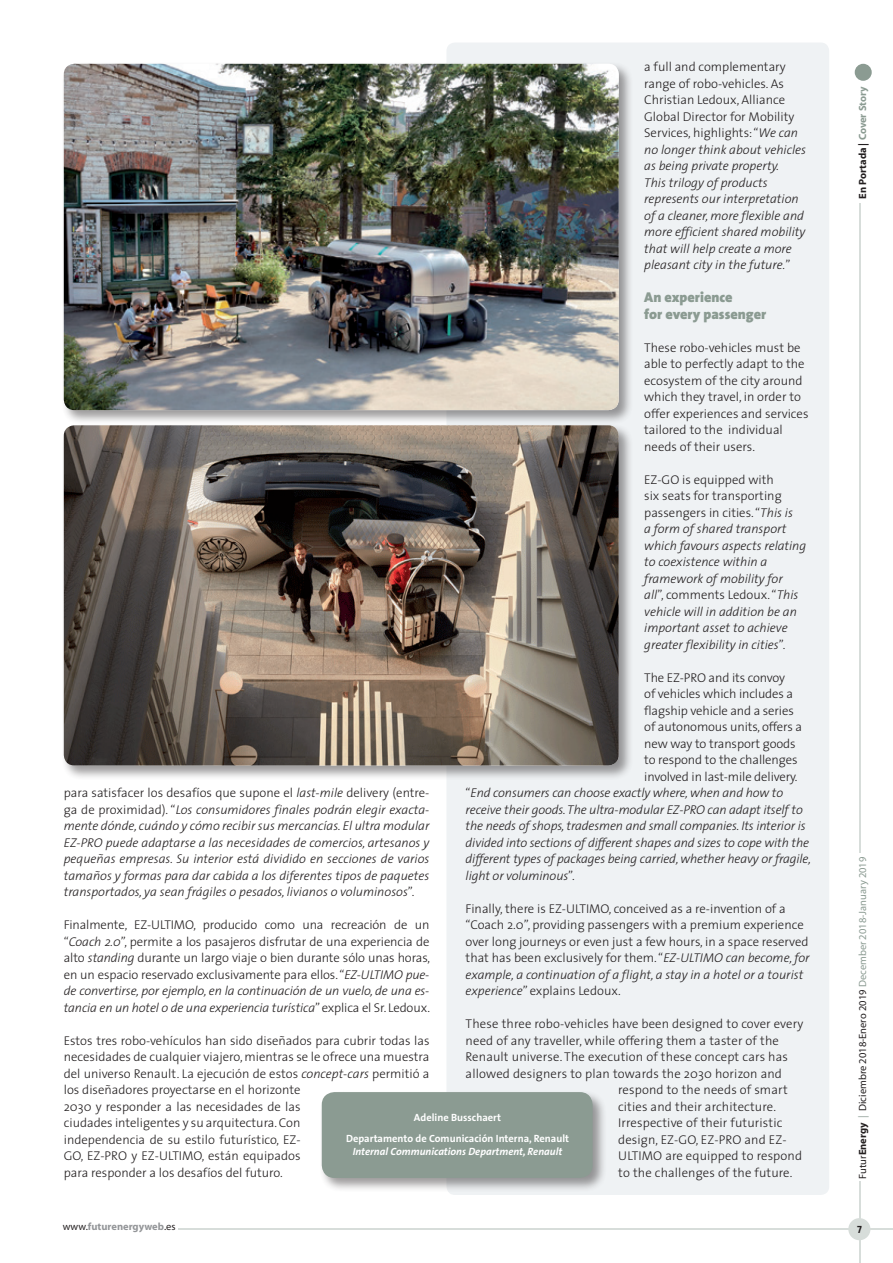
<style>
.page{position:relative;width:893px;height:1263px;background:#fff}
.page>*{position:absolute;margin:0;border:0;box-sizing:border-box;transform-origin:0 0}
.Ladillo_Texto{font:900 14.25px "The Sans";color:#8b9b92}
.Texto_ingles{font:300 12.75px/16.5px "The Sans";color:#231f20}
.Texto_ingles-2{font:italic 300 12.75px/16.5px "The Sans";letter-spacing:-.005em;color:#231f20}
.Texto{font:300 12.75px/16.5px "The Sans";color:#231f20;text-align:justify}
.Texto-2{font:italic 300 12.75px/16.5px "The Sans";color:#231f20;text-align:justify}
.t1{font:700 10.5px/12.6px "The Sans";color:#fff;text-align:center}
.t2{font:10.5px "Myriad";color:#231f20}
.t3{font:700 10.5px "Myriad";color:#939598}
.t4{font:700 10.5px "Myriad";color:#231f20}
.t5{font:10.5px "The Sans Bold Caps";color:#231f20}
.s1{font-style:normal}
.s2{font-style:italic}
.s3{color:#8b9b92}
.s4{font-weight:700}
.s5{font-weight:400;color:#231f20}
</style>
<div class="page">
<div style="left:855px;top:64px;width:17px;height:17px;background:#8b9b92;border-radius:50%"></div>
<hr style="left:860px;top:203px;width:1px;height:649px;background:#d7ddda">
<div style="left:446px;top:43px;width:383px;height:1152px;background:#eff2f4;border-radius:9px"></div>
<div style="left:61px;top:61px;width:572px;height:364px;background:#231f20;opacity:.45"></div>
<img style="left:64px;top:64px;width:555px;height:346px">
<div style="left:61px;top:423px;width:572px;height:357px;background:#231f20;opacity:.45"></div>
<img style="left:64px;top:425px;width:555px;height:340px">
<div style="left:319px;top:1089px;width:288px;height:103px;background:#231f20;opacity:.45"></div>
<div style="left:322px;top:1092px;width:271px;height:86px;background:#8b9b92;border-radius:13px"></div>
<hr style="left:178px;top:1228px;width:715px;height:2px;background:#d7ddda">
<hr style="left:859px;top:1181px;width:1px;height:82px;background:#d7ddda">
<div style="left:848px;top:1218px;width:22px;height:22px;background:#d7ddda;border-radius:50%"></div>
<p class="Texto_ingles-2" style="left:644px;top:58px;width:163px"><span class="s1">a full and complementary range of robo-vehicles. As<br>Christian Ledoux, Alliance<br>Global Director for Mobility<br>Services, highlights: “</span>We can no longer think about vehicles as being private property.<br>This trilogy of products represents our interpretation of a cleaner, more flexible and more efficient shared mobility that will help create a more pleasant city in the future.<span class="s1">”</span></p>
<p class="Ladillo_Texto" style="left:644px;top:285px;width:90px">An experience</p>
<p class="Ladillo_Texto" style="left:644px;top:302px;width:124px">for every passenger</p>
<p class="Texto_ingles" style="left:644px;top:339px;width:166px">These robo-vehicles must be able to perfectly adapt to the ecosystem of the city around which they travel, in order to offer experiences and services tailored to the individual needs of their users.</p>
<p class="Texto_ingles-2" style="left:644px;top:471px;width:164px"><span class="s1">EZ-GO is equipped with<br>six seats for transporting passengers in cities. “</span>This is<br>a form of shared transport which favours aspects relating to coexistence within a framework of mobility for<br>all<span class="s1">”, comments Ledoux. “</span>This vehicle will in addition be an important asset to achieve greater flexibility in cities<span class="s1">”.</span></p>
<p class="Texto_ingles" style="left:644px;top:669px;width:142px">The EZ-PRO and its convoy</p>
<p class="Texto_ingles" style="left:644px;top:685px;width:150px">of vehicles which includes a</p>
<p class="Texto_ingles" style="left:644px;top:702px;width:151px">flagship vehicle and a series</p>
<p class="Texto_ingles" style="left:644px;top:718px;width:160px">of autonomous units, offers a</p>
<p class="Texto_ingles" style="left:644px;top:735px;width:153px">new way to transport goods</p>
<p class="Texto_ingles" style="left:644px;top:751px;width:155px">to respond to the challenges</p>
<p class="Texto_ingles" style="left:644px;top:768px;width:155px">involved in last-mile delivery.</p>
<p class="Texto_ingles-2" style="left:466px;top:784px;width:319px"><span class="s1">“</span>End consumers can choose exactly where, when and how to</p>
<p class="Texto_ingles-2" style="left:466px;top:801px;width:339px">receive their goods. The ultra-modular EZ-PRO can adapt itself to</p>
<p class="Texto_ingles-2" style="left:466px;top:817px;width:341px">the needs of shops, tradesmen and small companies. Its interior is</p>
<p class="Texto_ingles-2" style="left:466px;top:834px;width:345px">divided into sections of different shapes and sizes to cope with the</p>
<p class="Texto_ingles-2" style="left:466px;top:850px;width:347px">different types of packages being carried, whether heavy or fragile,</p>
<p class="Texto_ingles-2" style="left:466px;top:867px;width:111px">light or voluminous<span class="s1">”.</span></p>
<p class="Texto_ingles" style="left:466px;top:900px;width:346px">Finally, there is EZ-ULTIMO, conceived as a re-invention of a “Coach 2.0”, providing passengers with a premium experience over long journeys or even just a few hours, in a space reserved that has been exclusively for them. “<span class="s2">EZ-ULTIMO can become, for example, a continuation of a flight, a stay in a hotel or a tourist experience</span>” explains Ledoux.</p>
<p class="Texto_ingles" style="left:466px;top:1015px;width:339px">These three robo-vehicles have been designed to cover every</p>
<p class="Texto_ingles" style="left:466px;top:1032px;width:315px">need of any traveller, while offering them a taster of the</p>
<p class="Texto_ingles" style="left:466px;top:1048px;width:324px">Renault universe. The execution of these concept cars has</p>
<p class="Texto_ingles" style="left:466px;top:1065px;width:318px">allowed designers to plan towards the 2030 horizon and</p>
<p class="Texto_ingles" style="left:618px;top:1081px;width:171px">respond to the needs of smart</p>
<p class="Texto_ingles" style="left:618px;top:1098px;width:159px">cities and their architecture.</p>
<p class="Texto_ingles" style="left:618px;top:1114px;width:166px">Irrespective of their futuristic</p>
<p class="Texto_ingles" style="left:618px;top:1131px;width:170px">design, EZ-GO, EZ-PRO and EZ-</p>
<p class="Texto_ingles" style="left:618px;top:1147px;width:185px">ULTIMO are equipped to respond</p>
<p class="Texto_ingles" style="left:618px;top:1164px;width:176px">to the challenges of the future.</p>
<p class="Texto-2" style="left:64px;top:784px;width:367px"><span class="s1">para satisfacer los desafíos que supone el</span> last-mile <span class="s1">delivery (entre&shy;ga de proximidad). “</span>Los consumidores finales podrán elegir exacta&shy;mente dónde, cuándo y cómo recibir sus mercancías. El ultra modular EZ-PRO puede adaptarse a las necesidades de comercios, artesanos y pequeñas empresas. Su interior está dividido en secciones de varios tamaños y formas para dar cabida a los diferentes tipos de paquetes transportados, ya sean frágiles o pesados, livianos o voluminosos<span class="s1">”.</span></p>
<p class="Texto" style="left:64px;top:916px;width:368px">Finalmente, EZ-ULTIMO, producido como una recreación de un “<span class="s2">Coach 2.0</span>”, permite a los pasajeros disfrutar de una experiencia de alto <span class="s2">standing</span> durante un largo viaje o bien durante sólo unas horas, en un espacio reservado exclusivamente para ellos. “<span class="s2">EZ-ULTIMO pue&shy;de convertirse, por ejemplo, en la continuación de un vuelo, de una es&shy;tancia en un hotel o de una experiencia turística</span>” explica el Sr. Ledoux.</p>
<p class="Texto" style="left:64px;top:1032px;width:367px;text-align:left">Estos tres robo-vehículos han sido diseñados para cubrir todas las necesidades de cualquier viajero, mientras se le ofrece una muestra del universo Renault. La ejecución de estos <span class="s2">concept-cars</span> permitió a los diseñadores proyectarse en el horizonte<br>2030 y responder a las necesidades de las<br>ciudades inteligentes y su arquitectura. Con<br>independencia de su estilo futurístico, EZ-<br>GO, EZ-PRO y EZ-ULTIMO, están equipados<br>para responder a los desafíos del futuro.</p>
<p class="t1" style="left:414px;top:1111px;width:89px">Adeline Busschaert</p>
<p class="t1" style="left:346px;top:1132px;width:225px">Departamento de Comunicación Interna, Renault<br><span class="s2">Internal Communications Department, Renault</span></p>
<p class="t4" style="left:857px;top:199px;width:114px;rotate:-90deg">En Portada | <span class="s3">Cover Story</span></p>
<p class="t2" style="left:857px;top:1178px;width:323px;rotate:-90deg">Futur<span class="s4">Energy</span> <span class="s3">|</span> Diciembre 2018-Enero 2019 <span class="s3">December 2018-January 2019</span></p>
<p class="t3" style="left:63px;top:1220px;width:114px"><span class="s5">www.</span>futurenergyweb<span class="s5">.es</span></p>
<p class="t5" style="left:857px;top:1220px;width:6px">7</p>
</div>
